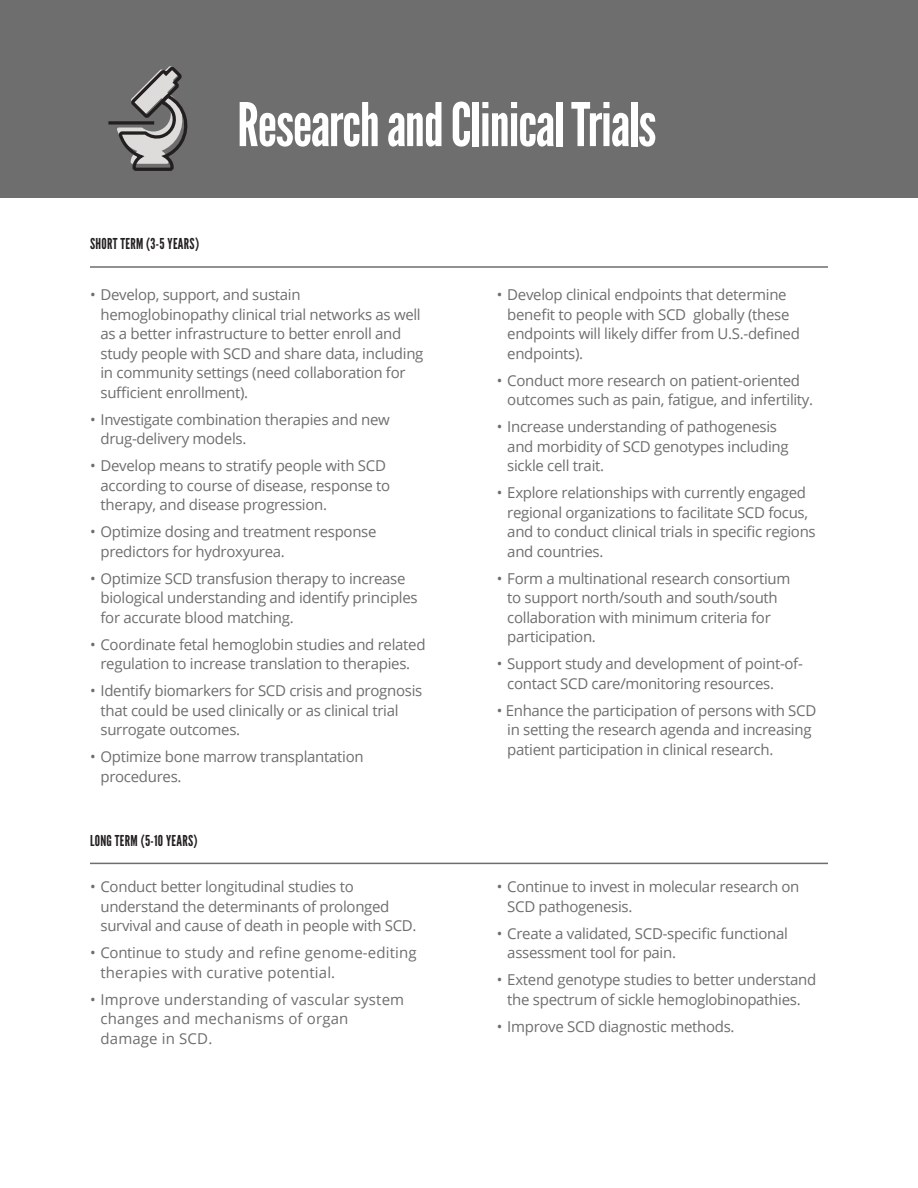
<style>
.page{position:relative;width:918px;height:1188px;background:#fff}
.page>*{position:absolute;margin:0;border:0;box-sizing:border-box;transform-origin:0 0}
.t1{font:60px "League Gothic";letter-spacing:-.02em;color:#fff}
.t2{font:15px/19.5px "Open Sans";letter-spacing:-.02em;color:#6e6e6e}
.t3{font:15px/19.5px "Open Sans";letter-spacing:.01em;color:#6e6e6e}
.t4{font:15px "League Gothic";letter-spacing:.02em;color:#231f20}
</style>
<div class="page">
<div style="left:0;top:0;width:918px;height:198px;background:#6e6e6e"></div>
<hr style="left:90px;top:266px;width:738px;height:2px;background:#6e6e6e">
<hr style="left:90px;top:863px;width:738px;height:1px;background:#6e6e6e">
<div style="left:108px;top:121px;width:46px;height:4px;border:2px solid #231f20"></div>
<svg style="left:117px;top:66px;width:71px;height:105px"></svg>
<p class="t4" style="left:90px;top:235px;width:111px">SHORT TERM (3-5 YEARS)</p>
<p class="t1" style="left:237px;top:89px;width:421px">Research and Clinical Trials</p>
<p class="t2" style="left:100px;top:284px;width:324px;text-indent:-10px">• Develop, support, and sustain hemoglobinopathy clinical trial networks as well as a better infrastructure to better enroll and study people with SCD and share data, including in community settings (need collaboration for sufficient enrollment).</p>
<p class="t2" style="left:100px;top:409px;width:291px;text-indent:-10px">• Investigate combination therapies and new drug-delivery models.</p>
<p class="t2" style="left:100px;top:455px;width:291px;text-indent:-10px">• Develop means to stratify people with SCD according to course of disease, response to therapy, and disease progression.</p>
<p class="t2" style="left:100px;top:521px;width:278px;text-indent:-10px">• Optimize dosing and treatment response predictors for hydroxyurea.</p>
<p class="t2" style="left:100px;top:568px;width:319px;text-indent:-10px">• Optimize SCD transfusion therapy to increase biological understanding and identify principles for accurate blood matching.</p>
<p class="t2" style="left:90px;top:634px;width:337px;text-align:center">• Coordinate fetal hemoglobin studies and related regulation to increase translation to therapies.</p>
<p class="t2" style="left:100px;top:680px;width:323px;text-indent:-10px">• Identify biomarkers for SCD crisis and prognosis that could be used clinically or as clinical trial surrogate outcomes.</p>
<p class="t2" style="left:100px;top:746px;width:265px;text-indent:-10px">• Optimize bone marrow transplantation procedures.</p>
<p class="t4" style="left:90px;top:831px;width:109px">LONG TERM (5-10 YEARS)</p>
<p class="t2" style="left:100px;top:877px;width:318px;text-indent:-10px">• Conduct better longitudinal studies to understand the determinants of prolonged survival and cause of death in people with SCD.</p>
<p class="t3" style="left:100px;top:943px;width:318px;text-indent:-10px">• Continue to study and refine genome-editing therapies with curative potential.</p>
<p class="t3" style="left:100px;top:989px;width:305px;text-indent:-10px">• Improve understanding of vascular system changes and mechanisms of organ damage in SCD.</p>
<p class="t2" style="left:507px;top:284px;width:294px;text-indent:-10px">• Develop clinical endpoints that determine benefit to people with SCD globally (these endpoints will likely differ from U.S.-defined endpoints).</p>
<p class="t2" style="left:507px;top:370px;width:307px;text-indent:-10px">• Conduct more research on patient-oriented outcomes such as pain, fatigue, and infertility.</p>
<p class="t2" style="left:507px;top:416px;width:283px;text-indent:-10px">• Increase understanding of pathogenesis and morbidity of SCD genotypes including sickle cell trait.</p>
<p class="t2" style="left:507px;top:482px;width:310px;text-indent:-10px">• Explore relationships with currently engaged regional organizations to facilitate SCD focus, and to conduct clinical trials in specific regions and countries.</p>
<p class="t2" style="left:507px;top:568px;width:285px;text-indent:-10px">• Form a multinational research consortium to support north/south and south/south collaboration with minimum criteria for participation.</p>
<p class="t2" style="left:507px;top:653px;width:297px;text-indent:-10px">• Support study and development of point-of&shy;contact SCD care/monitoring resources.</p>
<p class="t2" style="left:507px;top:700px;width:311px;text-indent:-10px">• Enhance the participation of persons with SCD in setting the research agenda and increasing patient participation in clinical research.</p>
<p class="t2" style="left:507px;top:877px;width:294px;text-indent:-10px">• Continue to invest in molecular research on<br>SCD pathogenesis.</p>
<p class="t2" style="left:507px;top:923px;width:282px;text-indent:-10px">• Create a validated, SCD-specific functional assessment tool for pain.</p>
<p class="t2" style="left:497px;top:970px;width:321px;text-align:center">• Extend genotype studies to better understand the spectrum of sickle hemoglobinopathies.</p>
<p class="t2" style="left:497px;top:1016px;width:239px">• Improve SCD diagnostic methods.</p>
</div>
